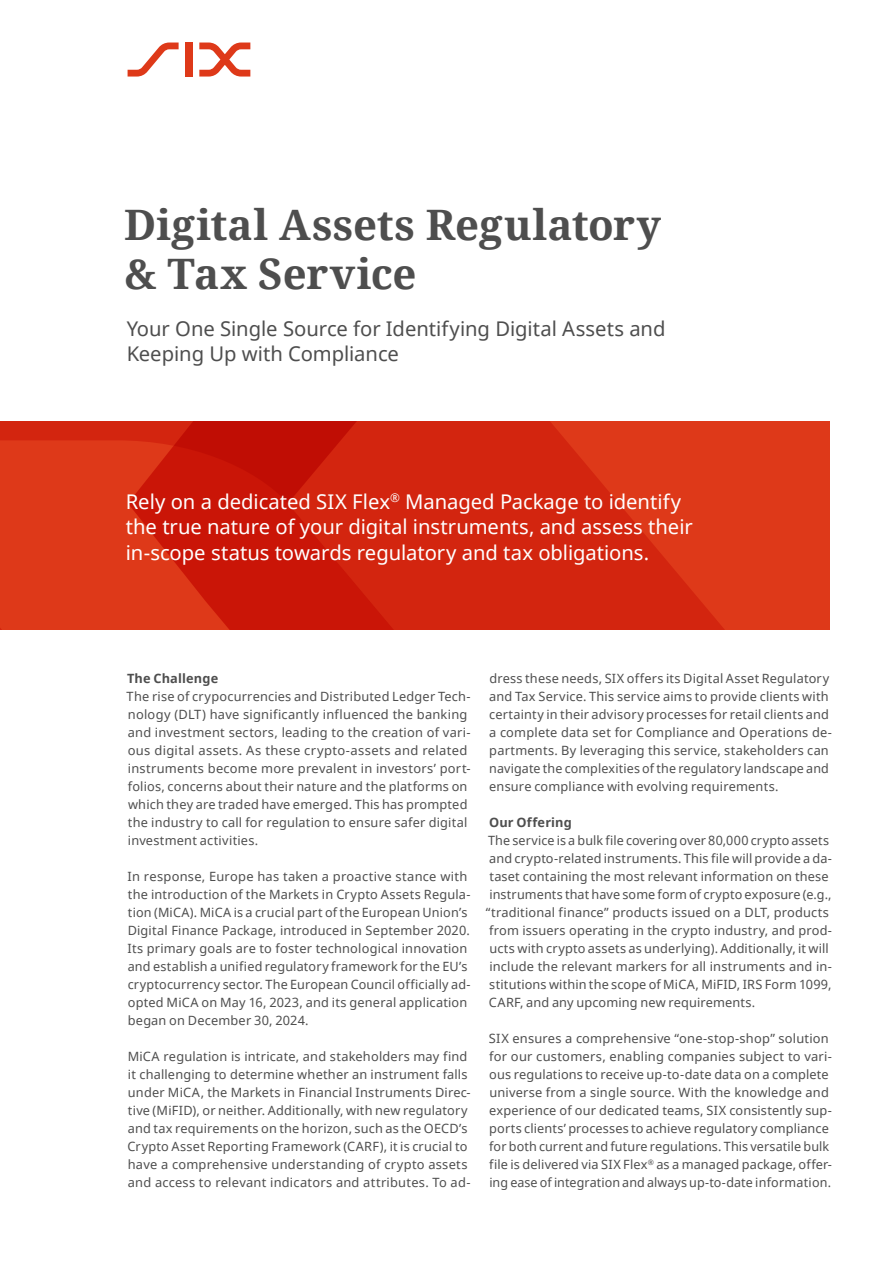
<style>
.page{position:relative;width:893px;height:1263px;background:#fff}
.page>*{position:absolute;margin:0;border:0;box-sizing:border-box;transform-origin:0 0}
.t1{font:700 42px/48.8px "Noto Serif";letter-spacing:.005em;color:#4e4e4e}
.t2{font:20.25px/25.5px "Noto Sans";color:#fff}
.t3{font:20.25px/25.5px "Noto Sans";color:#4e4e4e}
.t4{font:12.75px/18px "Noto Sans";letter-spacing:.015em;color:#4e4e4e}
.t5{font:700 12.75px "Noto Sans";letter-spacing:.015em;color:#4e4e4e}
.s1{font-size:40.5px}
</style>
<div class="page">
<div style="left:784px;top:421px;width:46px;height:208px;background:#de3919"></div>
<svg style="left:0;top:421px;width:784px;height:208px;background:#d42811"></svg>
<svg style="left:128px;top:43px;width:51px;height:34px"></svg>
<div style="left:185px;top:43px;width:8px;height:34px;background:#de3919"></div>
<svg style="left:199px;top:43px;width:51px;height:34px"></svg>
<h1 class="t1" style="left:124px;top:200px;width:538px">Digital Assets Regulatory <span class="s1">&amp;</span> Tax Service</h1>
<h2 class="t3" style="left:127px;top:315px;width:540px">Your One Single Source for Identifying Digital Assets and<br>Keeping Up with Compliance</h2>
<h2 class="t2" style="left:126px;top:488px;width:568px">Rely on a dedicated SIX Flex<sup>®</sup> Managed Package to identify the true nature of your digital instruments, and assess their in-scope status towards regulatory and tax obligations.</h2>
<p class="t5" style="left:127px;top:669px;width:93px">The Challenge</p>
<p class="t4" style="left:127px;top:687px;width:345px">The rise of crypocurrencies and Distributed Ledger Tech&shy;nology (DLT) have significantly influenced the banking and investment sectors, leading to the creation of vari&shy;ous digital assets. As these crypto-assets and related instruments become more prevalent in investors’ port&shy;folios, concerns about their nature and the platforms on which they are traded have emerged. This has prompted the industry to call for regulation to ensure safer digital investment activities.</p>
<p class="t4" style="left:128px;top:867px;width:344px">In response, Europe has taken a proactive stance with the introduction of the Markets in Crypto Assets Regula&shy;tion (MiCA). MiCA is a crucial part of the European Union’s Digital Finance Package, introduced in September 2020.<br>Its primary goals are to foster technological innovation and establish a unified regulatory framework for the EU’s cryptocurrency sector. The European Council officially ad&shy;opted MiCA on May 16, 2023, and its general application began on December 30, 2024.</p>
<p class="t4" style="left:128px;top:1047px;width:345px">MiCA regulation is intricate, and stakeholders may find it challenging to determine whether an instrument falls under MiCA, the Markets in Financial Instruments Direc&shy;tive (MiFID), or neither. Additionally, with new regulatory and tax requirements on the horizon, such as the OECD’s Crypto Asset Reporting Framework (CARF), it is crucial to have a comprehensive understanding of crypto assets and access to relevant indicators and attributes. To ad-</p>
<p class="t4" style="left:489px;top:669px;width:344px">dress these needs, SIX offers its Digital Asset Regulatory and Tax Service. This service aims to provide clients with certainty in their advisory processes for retail clients and a complete data set for Compliance and Operations de&shy;partments. By leveraging this service, stakeholders can navigate the complexities of the regulatory landscape and ensure compliance with evolving requirements.</p>
<p class="t5" style="left:489px;top:813px;width:84px">Our Offering</p>
<p class="t4" style="left:486px;top:831px;width:348px">The service is a bulk file covering over 80,000 crypto assets and crypto-related instruments. This file will provide a da&shy;taset containing the most relevant information on these instruments that have some form of crypto exposure (e.g., “traditional finance” products issued on a DLT, products from issuers operating in the crypto industry, and prod&shy;ucts with crypto assets as underlying). Additionally, it will include the relevant markers for all instruments and in&shy;stitutions within the scope of MiCA, MiFID, IRS Form 1099, CARF, and any upcoming new requirements.</p>
<p class="t4" style="left:489px;top:1029px;width:345px">SIX ensures a comprehensive “one-stop-shop” solution for our customers, enabling companies subject to vari&shy;ous regulations to receive up-to-date data on a complete universe from a single source. With the knowledge and experience of our dedicated teams, SIX consistently sup&shy;ports clients’ processes to achieve regulatory compliance for both current and future regulations. This versatile bulk file is delivered via SIX Flex<sup>®</sup> as a managed package, offer&shy;ing ease of integration and always up-to-date information.</p>
</div>
